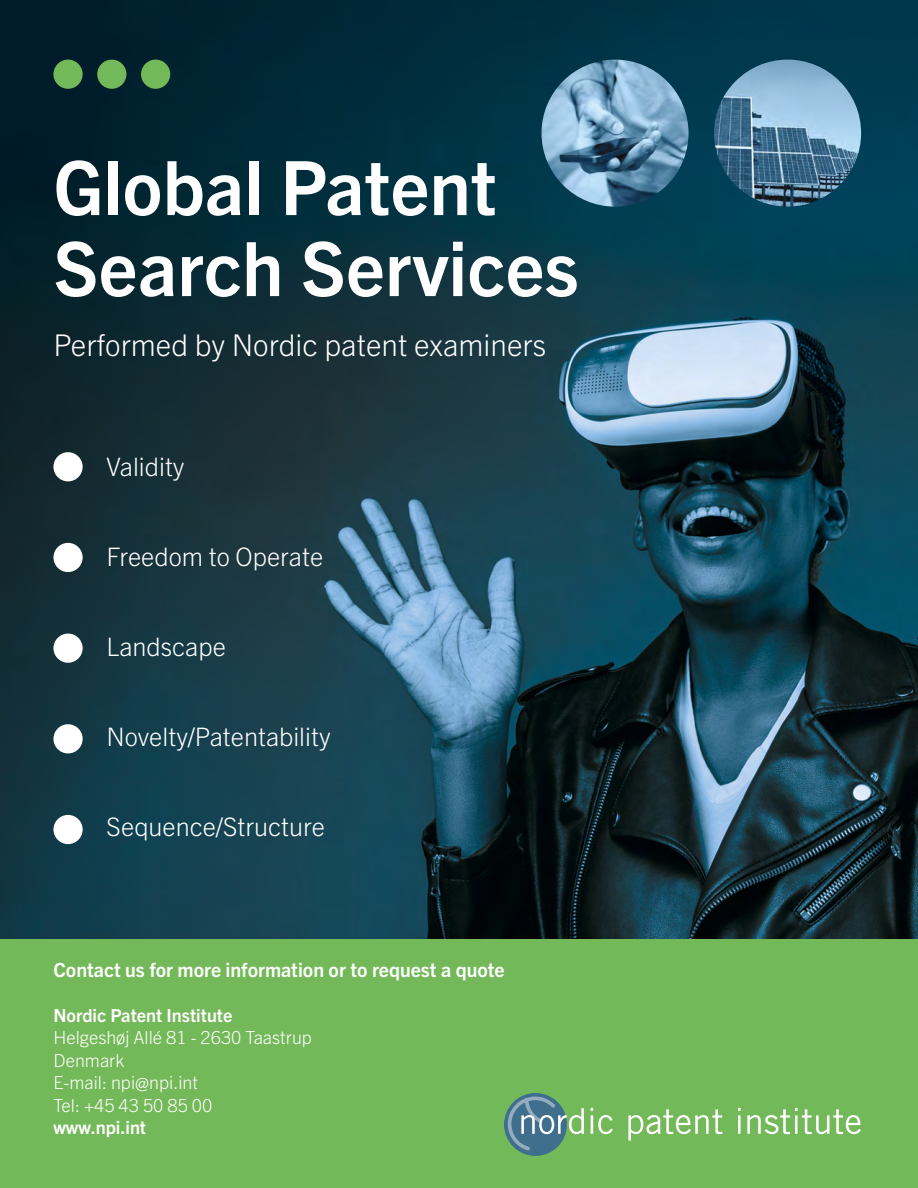
<style>
.page{position:relative;width:918px;height:1188px;background:#fff}
.page>*{position:absolute;margin:0;border:0;box-sizing:border-box;transform-origin:0 0}
.t1{font:700 75px/81px "Trade Gothic Next LT Pro";color:#fff}
.t2{font:300 30px "Trade Gothic Next LT Pro";color:#fff}
.t3{font:300 25.5px "Trade Gothic Next LT Pro";color:#fff}
.t4{font:700 19.5px "Trade Gothic Next LT Pro";color:#fff}
.t5{font:300 18px/22.5px "Trade Gothic Next LT Pro";color:#fff}
.t6{font:700 18px "Trade Gothic Next LT Pro";color:#fff}
</style>
<div class="page">
<div style="left:0;top:938px;width:918px;height:250px;background:#74b959"></div>
<img style="left:0;top:0;width:918px;height:938px">
<div style="left:53px;top:60px;width:30px;height:29px;background:#74b959;border-radius:50%"></div>
<div style="left:97px;top:60px;width:29px;height:29px;background:#74b959;border-radius:50%"></div>
<div style="left:141px;top:60px;width:29px;height:29px;background:#74b959;border-radius:50%"></div>
<img style="left:542px;top:60px;width:147px;height:147px;border-radius:74px">
<div style="left:504px;top:1093px;width:63px;height:63px;background:#3f6f8c;border-radius:50%"></div>
<svg style="left:506px;top:1095px;width:78px;height:58px"></svg>
<svg style="left:591px;top:1108px;width:22px;height:26px"></svg>
<svg style="left:628px;top:1109px;width:94px;height:32px"></svg>
<hr style="left:738px;top:1115px;width:3px;height:19px;background:#fff">
<svg style="left:747px;top:1108px;width:114px;height:26px"></svg>
<div style="left:53px;top:452px;width:30px;height:29px;background:#fff;border-radius:50%"></div>
<div style="left:53px;top:543px;width:30px;height:29px;background:#fff;border-radius:50%"></div>
<div style="left:53px;top:815px;width:30px;height:29px;background:#fff;border-radius:50%"></div>
<div style="left:53px;top:724px;width:30px;height:29px;background:#fff;border-radius:50%"></div>
<div style="left:53px;top:634px;width:30px;height:29px;background:#fff;border-radius:50%"></div>
<img style="left:714px;top:60px;width:147px;height:147px;border-radius:74px">
<svg style="left:915px;top:0;width:3px;height:5px"></svg>
<h1 class="t1" style="left:53px;top:142px;width:527px">Global Patent<br>Search Services</h1>
<p class="t2" style="left:53px;top:324px;width:494px">Performed by Nordic patent examiners</p>
<p class="t3" style="left:107px;top:449px;width:79px">Validity</p>
<p class="t3" style="left:107px;top:539px;width:218px">Freedom to Operate</p>
<p class="t3" style="left:107px;top:629px;width:121px">Landscape</p>
<p class="t3" style="left:107px;top:719px;width:225px">Novelty/Patentability</p>
<p class="t3" style="left:107px;top:809px;width:220px">Sequence/Structure</p>
<p class="t4" style="left:53px;top:956px;width:453px">Contact us for more information or to request a quote</p>
<p class="t6" style="left:53px;top:1002px;width:181px">Nordic Patent Institute</p>
<p class="t5" style="left:53px;top:1025px;width:260px">Helgeshøj Allé 81 - 2630 Taastrup<br>Denmark<br>E-mail: npi@npi.int<br>Tel: +45 43 50 85 00</p>
<p class="t6" style="left:53px;top:1115px;width:94px">www.npi.int</p>
</div>
